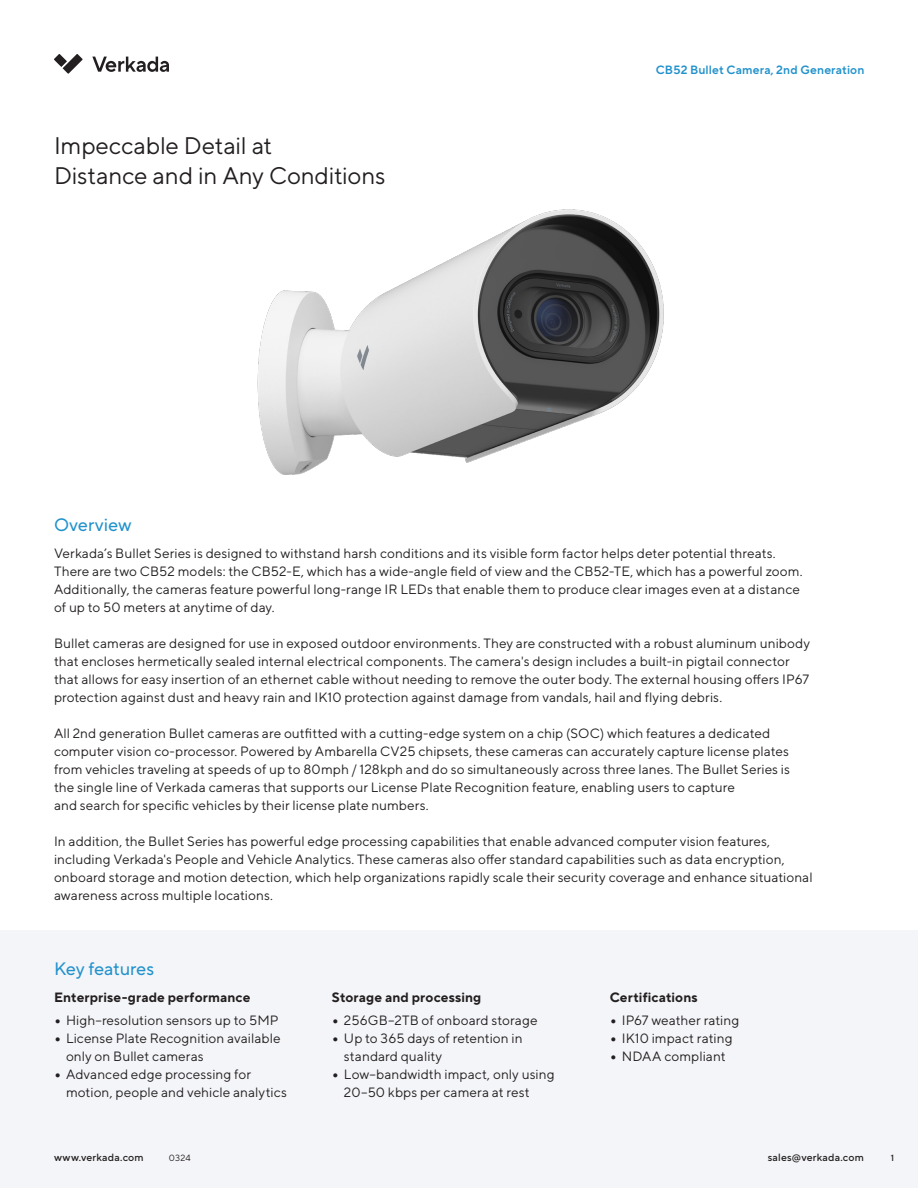
<style>
.page{position:relative;width:918px;height:1188px;background:#fff}
.page>*{position:absolute;margin:0;border:0;box-sizing:border-box;transform-origin:0 0}
.Level_1-Headlines-Title_Case_Regular{font:24px "TT Norms Pro";letter-spacing:-.005em;color:#231f20}
.t1{font:18px "TT Norms Pro";letter-spacing:-.01em;color:#2292cc}
.t2{font:13.5px/18px "TT Norms Pro";letter-spacing:.005em;color:#231f20}
.Level_3-Body_Title-Sentence_case{font:700 13.5px "TT Norms Pro";letter-spacing:.01em;color:#231f20}
.t3{font:600 12px "TT Norms Pro";letter-spacing:.01em;color:#2292cc}
.t4{font:500 10.5px "TT Norms Pro";letter-spacing:.02em;color:#231f20}
.t5{font:9px "TT Norms Pro";color:#231f20}
.t6{font:500 9px "TT Norms Pro";color:#231f20}
.s1{font-weight:900}
</style>
<div class="page">
<svg style="left:54px;top:54px;width:29px;height:20px"></svg>
<svg style="left:92px;top:57px;width:77px;height:15px"></svg>
<div style="left:0;top:930px;width:918px;height:258px;background:#f4f5f8"></div>
<img style="left:257px;top:209px;width:407px;height:266px">
<p class="Level_1-Headlines-Title_Case_Regular" style="left:54px;top:128px;width:220px">Impeccable Detail at</p>
<p class="Level_1-Headlines-Title_Case_Regular" style="left:54px;top:158px;width:333px">Distance and in Any Conditions</p>
<p class="t1" style="left:54px;top:512px;width:79px">Overview</p>
<p class="t3" style="left:656px;top:61px;width:210px">CB52 Bullet Camera, 2nd Generation</p>
<p class="t2" style="left:54px;top:543px;width:750px">Verkada’s Bullet Series is designed to withstand harsh conditions and its visible form factor helps deter potential threats.<br>There are two CB52 models: the CB52-E, which has a wide-angle field of view and the CB52-TE, which has a powerful zoom.<br>Additionally, the cameras feature powerful long-range IR LEDs that enable them to produce clear images even at a distance of up to 50 meters at anytime of day.</p>
<p class="t2" style="left:54px;top:633px;width:758px">Bullet cameras are designed for use in exposed outdoor environments. They are constructed with a robust aluminum unibody that encloses hermetically sealed internal electrical components. The camera's design includes a built-in pigtail connector that allows for easy insertion of an ethernet cable without needing to remove the outer body. The external housing offers IP67 protection against dust and heavy rain and IK10 protection against damage from vandals, hail and flying debris.</p>
<p class="t2" style="left:54px;top:723px;width:737px">All 2nd generation Bullet cameras are outfitted with a cutting-edge system on a chip (SOC) which features a dedicated computer vision co-processor. Powered by Ambarella CV25 chipsets, these cameras can accurately capture license plates from vehicles traveling at speeds of up to 80mph / 128kph and do so simultaneously across three lanes. The Bullet Series is the single line of Verkada cameras that supports our License Plate Recognition feature, enabling users to capture<br>and search for specific vehicles by their license plate numbers.</p>
<p class="t2" style="left:54px;top:831px;width:760px">In addition, the Bullet Series has powerful edge processing capabilities that enable advanced computer vision features, including Verkada's People and Vehicle Analytics. These cameras also offer standard capabilities such as data encryption, onboard storage and motion detection, which help organizations rapidly scale their security coverage and enhance situational awareness across multiple locations.</p>
<p class="t1" style="left:54px;top:956px;width:102px">Key features</p>
<p class="Level_3-Body_Title-Sentence_case" style="left:54px;top:987px;width:198px">Enterprise-grade performance</p>
<p class="t2" style="left:54px;top:1010px;width:226px"><span class="s1">•</span> High–resolution sensors up to 5MP</p>
<p class="t2" style="left:66px;top:1028px;width:216px;text-indent:-12px"><span class="s1">•</span> License Plate Recognition available only on Bullet cameras</p>
<p class="t2" style="left:66px;top:1064px;width:222px;text-indent:-12px"><span class="s1">•</span> Advanced edge processing for motion, people and vehicle analytics</p>
<p class="Level_3-Body_Title-Sentence_case" style="left:332px;top:987px;width:151px">Storage and processing</p>
<p class="t2" style="left:332px;top:1010px;width:207px"><span class="s1">•</span> 256GB–2TB of onboard storage</p>
<p class="t2" style="left:344px;top:1028px;width:180px;text-indent:-12px"><span class="s1">•</span> Up to 365 days of retention in standard quality</p>
<p class="t2" style="left:344px;top:1064px;width:212px;text-indent:-12px"><span class="s1">•</span> Low–bandwidth impact, only using<br>20–50 kbps per camera at rest</p>
<p class="Level_3-Body_Title-Sentence_case" style="left:610px;top:987px;width:90px">Certifications</p>
<p class="t2" style="left:610px;top:1010px;width:131px"><span class="s1">•</span> IP67 weather rating</p>
<p class="t2" style="left:610px;top:1028px;width:124px"><span class="s1">•</span> IK10 impact rating</p>
<p class="t2" style="left:610px;top:1046px;width:117px"><span class="s1">•</span> NDAA compliant</p>
<p class="t4" style="left:54px;top:1150px;width:91px">www.verkada.com</p>
<p class="t5" style="left:169px;top:1151px;width:23px">0324</p>
<p class="t4" style="left:768px;top:1150px;width:98px">sales@verkada.com</p>
<p class="t6" style="left:891px;top:1151px;width:5px">1</p>
<p class="t5" style="left:175px;top:1151px;width:6px">2</p>
</div>
